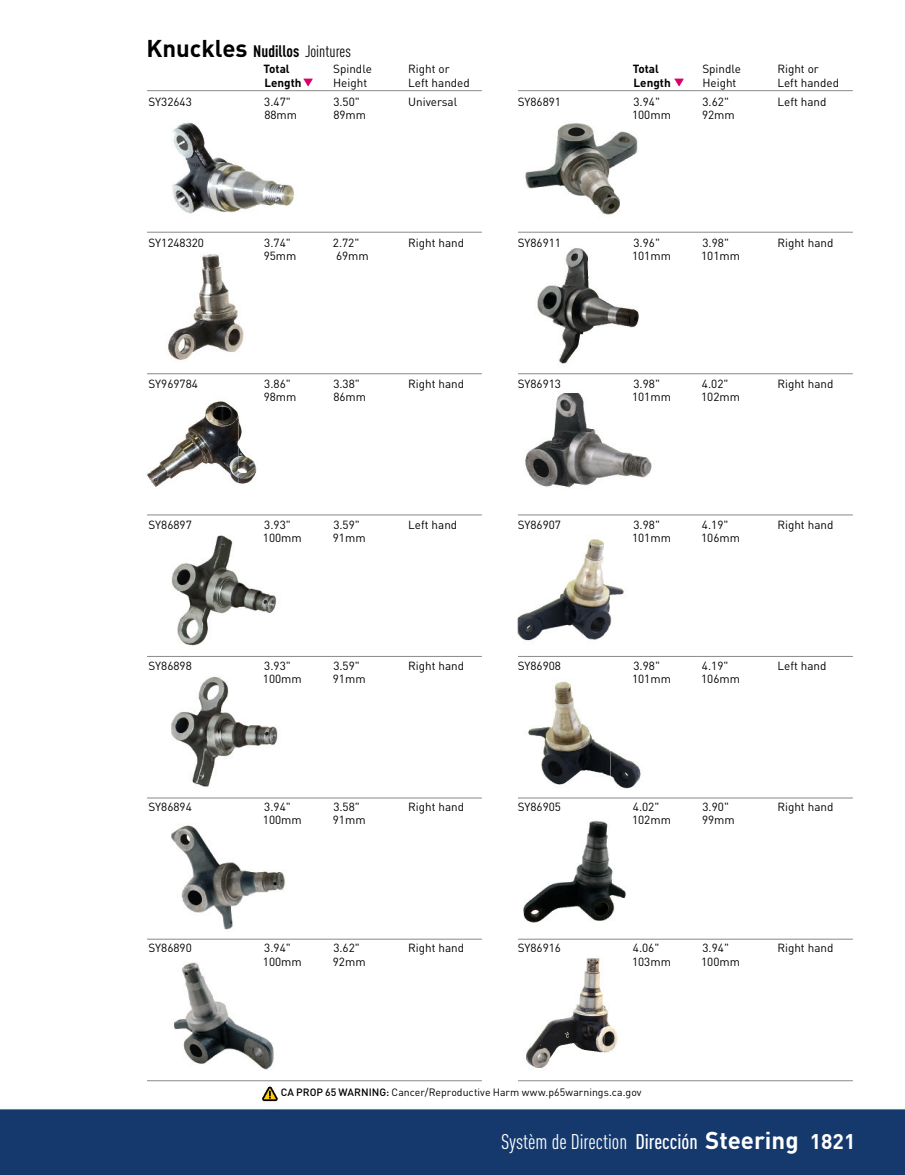
<style>
.page{position:relative;width:905px;height:1175px;background:#fff}
.page>*{position:absolute;margin:0;border:0;box-sizing:border-box;transform-origin:0 0}
.t1{font:condensed 21px "DIN Pro";color:#fff}
.t2{font:condensed 16.5px "DIN Pro";color:#000}
.t3{font:11.7px/13.5px "DIN Pro";color:#000}
.t4{font:700 11.7px/13.5px "DIN Pro";color:#000}
.t5{font:10.5px "DIN Pro";letter-spacing:.005em;color:#000}
.s1{font-weight:700;font-stretch:normal;font-size:24px}
.s2{font-weight:700}
.s3{font-weight:500}
.s4{font-weight:700;font-stretch:normal}
</style>
<div class="page">
<img style="left:0;top:78px;width:904px;height:1096px">
<h2 class="t2" style="left:146px;top:39px;width:206px"><span class="s1">Knuckles</span> <span class="s2">Nudillos</span> Jointures</h2>
<p class="t4" style="left:263px;top:61px;width:39px">Total<br>Length</p>
<p class="t3" style="left:333px;top:61px;width:40px">Spindle<br>Height</p>
<p class="t3" style="left:408px;top:61px;width:63px">Right or<br>Left handed</p>
<p class="t3" style="left:149px;top:93px;width:45px">SY32643</p>
<p class="t3" style="left:264px;top:93px;width:34px">3.47"<br>88mm</p>
<p class="t3" style="left:333px;top:93px;width:34px">3.50"<br>89mm</p>
<p class="t3" style="left:408px;top:93px;width:51px">Universal</p>
<p class="t4" style="left:632px;top:61px;width:39px">Total<br>Length</p>
<p class="t3" style="left:702px;top:61px;width:40px">Spindle<br>Height</p>
<p class="t3" style="left:777px;top:61px;width:63px">Right or<br>Left handed</p>
<p class="t3" style="left:518px;top:93px;width:45px">SY86891</p>
<p class="t3" style="left:632px;top:93px;width:40px">3.94"<br>100mm</p>
<p class="t3" style="left:702px;top:93px;width:34px">3.62"<br>92mm</p>
<p class="t3" style="left:777px;top:93px;width:51px">Left hand</p>
<p class="t3" style="left:149px;top:234px;width:57px">SY1248320</p>
<p class="t3" style="left:264px;top:234px;width:34px">3.74"<br>95mm</p>
<p class="t3" style="left:333px;top:234px;width:37px">2.72"<br>69mm</p>
<p class="t3" style="left:408px;top:234px;width:58px">Right hand</p>
<p class="t3" style="left:518px;top:234px;width:45px">SY86911</p>
<p class="t3" style="left:632px;top:234px;width:40px">3.96"<br>101mm</p>
<p class="t3" style="left:701px;top:234px;width:40px">3.98"<br>101mm</p>
<p class="t3" style="left:777px;top:234px;width:58px">Right hand</p>
<p class="t3" style="left:149px;top:375px;width:51px">SY969784</p>
<p class="t3" style="left:264px;top:375px;width:34px">3.86"<br>98mm</p>
<p class="t3" style="left:333px;top:375px;width:34px">3.38"<br>86mm</p>
<p class="t3" style="left:408px;top:375px;width:58px">Right hand</p>
<p class="t3" style="left:518px;top:375px;width:45px">SY86913</p>
<p class="t3" style="left:632px;top:375px;width:40px">3.98"<br>101mm</p>
<p class="t3" style="left:701px;top:375px;width:40px">4.02"<br>102mm</p>
<p class="t3" style="left:777px;top:375px;width:58px">Right hand</p>
<p class="t3" style="left:149px;top:516px;width:45px">SY86897</p>
<p class="t3" style="left:263px;top:517px;width:40px">3.93"<br>100mm</p>
<p class="t3" style="left:333px;top:517px;width:34px">3.59"<br>91mm</p>
<p class="t3" style="left:408px;top:517px;width:51px">Left hand</p>
<p class="t3" style="left:518px;top:516px;width:45px">SY86907</p>
<p class="t3" style="left:632px;top:516px;width:40px">3.98"<br>101mm</p>
<p class="t3" style="left:701px;top:516px;width:40px">4.19"<br>106mm</p>
<p class="t3" style="left:777px;top:516px;width:58px">Right hand</p>
<p class="t3" style="left:149px;top:657px;width:45px">SY86898</p>
<p class="t3" style="left:263px;top:657px;width:40px">3.93"<br>100mm</p>
<p class="t3" style="left:333px;top:657px;width:34px">3.59"<br>91mm</p>
<p class="t3" style="left:408px;top:657px;width:58px">Right hand</p>
<p class="t3" style="left:518px;top:657px;width:45px">SY86908</p>
<p class="t3" style="left:632px;top:657px;width:40px">3.98"<br>101mm</p>
<p class="t3" style="left:701px;top:657px;width:40px">4.19"<br>106mm</p>
<p class="t3" style="left:777px;top:657px;width:51px">Left hand</p>
<p class="t3" style="left:149px;top:798px;width:45px">SY86894</p>
<p class="t3" style="left:263px;top:798px;width:40px">3.94"<br>100mm</p>
<p class="t3" style="left:333px;top:798px;width:34px">3.58"<br>91mm</p>
<p class="t3" style="left:408px;top:798px;width:58px">Right hand</p>
<p class="t3" style="left:518px;top:798px;width:45px">SY86905</p>
<p class="t3" style="left:632px;top:798px;width:40px">4.02"<br>102mm</p>
<p class="t3" style="left:702px;top:798px;width:34px">3.90"<br>99mm</p>
<p class="t3" style="left:777px;top:798px;width:58px">Right hand</p>
<p class="t3" style="left:149px;top:939px;width:45px">SY86890</p>
<p class="t3" style="left:263px;top:939px;width:40px">3.94"<br>100mm</p>
<p class="t3" style="left:333px;top:939px;width:34px">3.62"<br>92mm</p>
<p class="t3" style="left:408px;top:939px;width:58px">Right hand</p>
<p class="t3" style="left:518px;top:939px;width:45px">SY86916</p>
<p class="t3" style="left:632px;top:939px;width:40px">4.06"<br>103mm</p>
<p class="t3" style="left:701px;top:939px;width:40px">3.94"<br>100mm</p>
<p class="t3" style="left:777px;top:939px;width:58px">Right hand</p>
<p class="t5" style="left:281px;top:1083px;width:362px"><span class="s3">CA PROP 65 WARNING:</span> Cancer/Reproductive Harm www.p65warnings.ca.gov</p>
<h1 class="t1" style="left:501px;top:1126px;width:356px">Systèm de Direction <span class="s3">Dirección</span> <span class="s1">Steering</span> <span class="s4">1821</span></h1>
</div>
